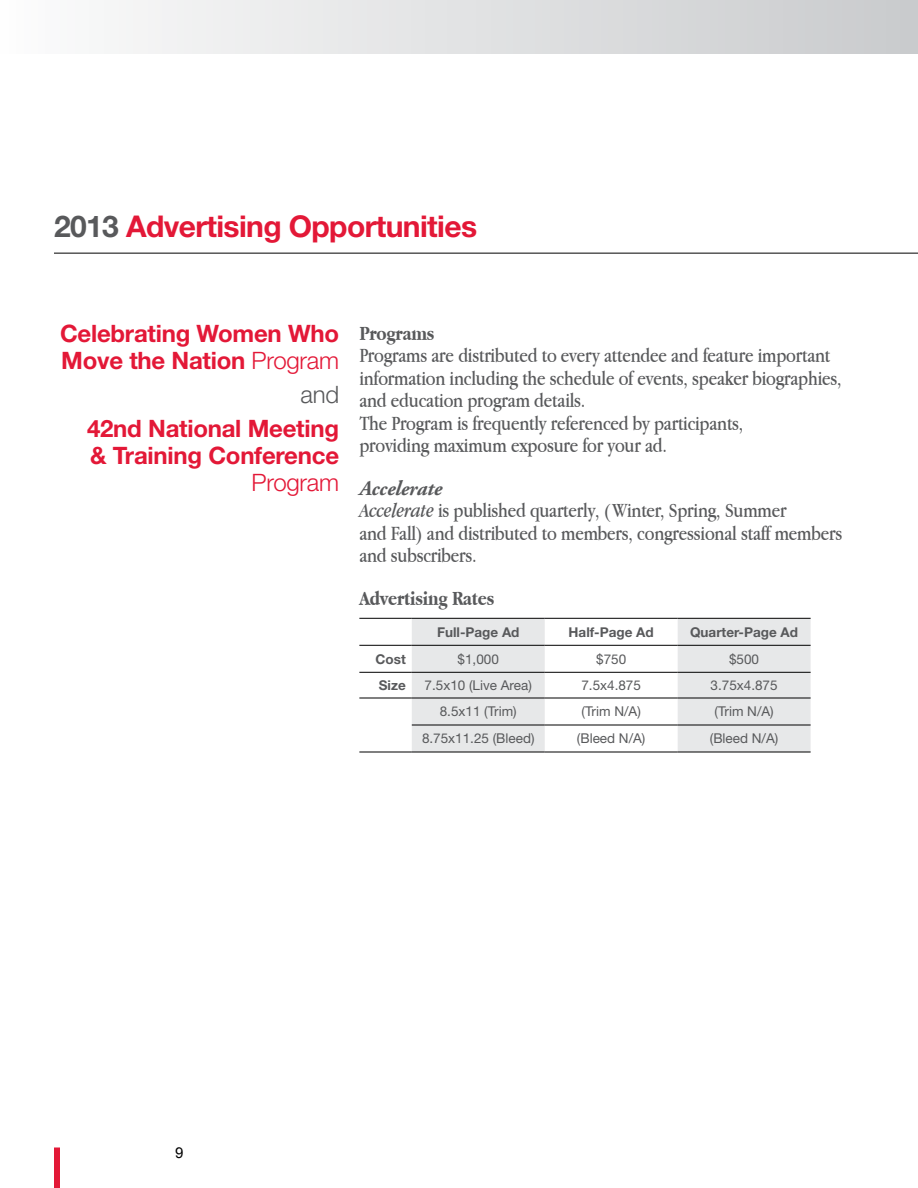
<style>
.page{position:relative;width:918px;height:1188px;background:#fff}
.page>*{position:absolute;margin:0;border:0;box-sizing:border-box;transform-origin:0 0}
.t1{font:700 30px "Helvetica Neue LT Std";letter-spacing:-.02em;color:#e31837}
.t2{font:700 24px/27px "Helvetica Neue LT Std";letter-spacing:-.01em;color:#e31837}
.t3{font:300 24px "Helvetica Neue LT Std";letter-spacing:-.01em;color:#e31837}
.t4{font:300 24px "Helvetica Neue LT Std";color:#58595b}
.t5{font:21px/22.5px "Apple Garamond";letter-spacing:-.01em;color:#58595b}
.t6{font:700 21px "Apple Garamond";letter-spacing:-.01em;color:#58595b}
.t7{font:italic 700 21px "Adobe Garamond Pro";letter-spacing:-.01em;color:#58595b}
.t8{font:15px "Arial";color:#000}
.t9{font:13.5px "Helvetica Neue LT Std";color:#58595b}
.t10{font:700 13.5px "Helvetica Neue LT Std";color:#58595b}
.s1{color:#58595b}
.s2{font-weight:300}
.s3{font-style:italic}
</style>
<div class="page">
<div style="left:0;top:0;width:918px;height:54px;background:linear-gradient(to right,#fcfcfc,#c9cbcd)"></div>
<div style="left:54px;top:1148px;width:6px;height:40px;background:#e31837"></div>
<hr style="left:54px;top:253px;width:864px;height:1px;background:#000">
<svg style="left:412px;top:619px;width:399px;height:133px;fill:#e7e8e9"></svg>
<hr style="left:359px;top:618px;width:53px;height:1px;background:#000">
<hr style="left:412px;top:618px;width:133px;height:1px;background:#000">
<hr style="left:545px;top:618px;width:133px;height:1px;background:#000">
<hr style="left:678px;top:618px;width:133px;height:1px;background:#000">
<hr style="left:359px;top:645px;width:53px;height:1px;background:#000">
<hr style="left:412px;top:645px;width:133px;height:1px;background:#000">
<hr style="left:545px;top:645px;width:133px;height:1px;background:#000">
<hr style="left:678px;top:645px;width:133px;height:1px;background:#000">
<hr style="left:359px;top:672px;width:53px;height:1px;background:#000">
<hr style="left:412px;top:672px;width:133px;height:1px;background:#000">
<hr style="left:545px;top:672px;width:133px;height:1px;background:#000">
<hr style="left:678px;top:672px;width:133px;height:1px;background:#000">
<hr style="left:359px;top:698px;width:53px;height:1px;background:#000">
<hr style="left:412px;top:698px;width:133px;height:1px;background:#000">
<hr style="left:545px;top:698px;width:133px;height:1px;background:#000">
<hr style="left:678px;top:698px;width:133px;height:1px;background:#000">
<hr style="left:412px;top:725px;width:133px;height:1px;background:#000">
<hr style="left:545px;top:725px;width:133px;height:1px;background:#000">
<hr style="left:678px;top:725px;width:133px;height:1px;background:#000">
<hr style="left:359px;top:752px;width:53px;height:1px;background:#000">
<hr style="left:412px;top:752px;width:133px;height:1px;background:#000">
<hr style="left:545px;top:752px;width:133px;height:1px;background:#000">
<hr style="left:678px;top:752px;width:133px;height:1px;background:#000">
<h1 class="t1" style="left:54px;top:208px;width:425px"><span class="s1">2013</span> Advertising Opportunities</h1>
<p class="t2" style="left:60px;top:320px;width:281px">Celebrating Women Who<br>Move the Nation <span class="s2">Program</span></p>
<p class="t4" style="left:300px;top:380px;width:40px">and</p>
<p class="t2" style="left:87px;top:414px;width:254px">42nd National Meeting &amp; Training Conference</p>
<p class="t3" style="left:252px;top:467px;width:89px">Program</p>
<p class="t6" style="left:359px;top:321px;width:77px">Programs</p>
<p class="t5" style="left:359px;top:344px;width:484px">Programs are distributed to every attendee and feature important information including the schedule of events, speaker biographies, and education program details.<br>The Program is frequently referenced by participants,<br>providing maximum exposure for your ad.</p>
<p class="t7" style="left:359px;top:476px;width:84px">Accelerate</p>
<p class="t5" style="left:359px;top:499px;width:484px"><span class="s3">Accelerate</span> is published quarterly, (Winter, Spring, Summer<br>and Fall) and distributed to members, congressional staff members and subscribers.</p>
<p class="t6" style="left:359px;top:587px;width:137px">Advertising Rates</p>
<p class="t10" style="left:437px;top:623px;width:84px">Full-Page Ad</p>
<p class="t10" style="left:569px;top:623px;width:87px">Half-Page Ad</p>
<p class="t10" style="left:690px;top:623px;width:110px">Quarter-Page Ad</p>
<p class="t10" style="left:376px;top:650px;width:32px">Cost</p>
<p class="t9" style="left:458px;top:651px;width:43px">$1,000</p>
<p class="t9" style="left:596px;top:651px;width:32px">$750</p>
<p class="t9" style="left:729px;top:651px;width:32px">$500</p>
<p class="t10" style="left:379px;top:677px;width:28px">Size</p>
<p class="t9" style="left:425px;top:677px;width:109px">7.5x10 (Live Area)</p>
<p class="t9" style="left:581px;top:677px;width:61px">7.5x4.875</p>
<p class="t9" style="left:711px;top:677px;width:69px">3.75x4.875</p>
<p class="t9" style="left:440px;top:703px;width:79px">8.5x11 (Trim)</p>
<p class="t9" style="left:582px;top:703px;width:61px">(Trim N/A)</p>
<p class="t9" style="left:715px;top:703px;width:61px">(Trim N/A)</p>
<p class="t9" style="left:422px;top:730px;width:114px">8.75x11.25 (Bleed)</p>
<p class="t9" style="left:577px;top:730px;width:70px">(Bleed N/A)</p>
<p class="t9" style="left:710px;top:730px;width:70px">(Bleed N/A)</p>
<p class="t8" style="left:175px;top:1143px;width:10px">9</p>
</div>
